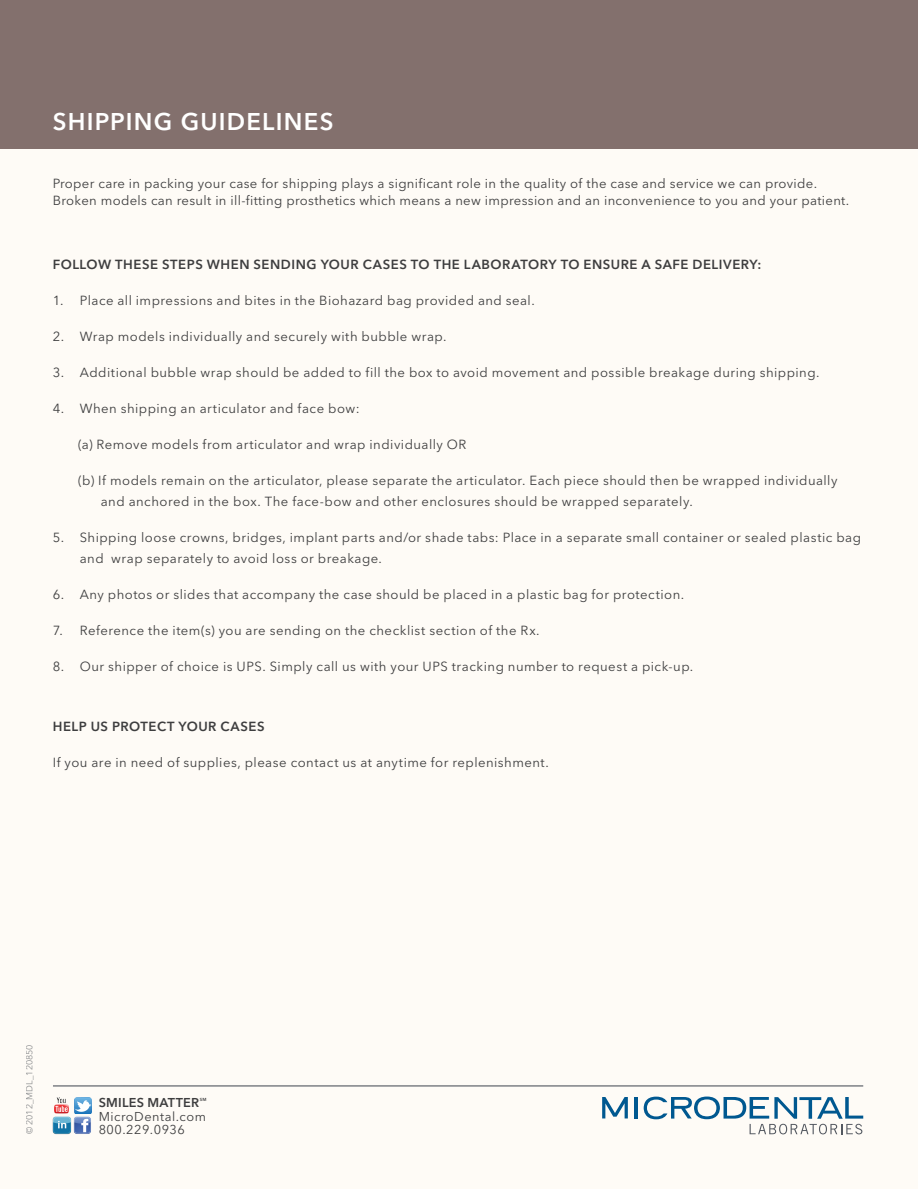
<style>
.page{position:relative;width:918px;height:1189px;background:#fefbf6}
.page>*{position:absolute;margin:0;border:0;box-sizing:border-box;transform-origin:0 0}
.t1{font:600 24px "Avenir Next LT Pro";letter-spacing:.05em;color:#fff}
.t2{font:13.2px/21px "Avenir Next LT Pro";letter-spacing:.035em;color:#3e3e3f}
.t3{font:600 13.2px "Avenir Next LT Pro";letter-spacing:.035em;color:#3e3e3f}
.t4{font:12.75px/13.6px "Avenir Next LT Pro";letter-spacing:.04em;color:#3e3e3f}
.t5{font:600 12.75px "Avenir Next LT Pro";letter-spacing:.02em;color:#3e3e3f}
.t6{font:9px "Avenir Next LT Pro";color:#808285}
.t7{font:600 4.35px "Avenir Next LT Pro";color:#3e3e3f}
</style>
<div class="page">
<img style="left:74px;top:1116px;width:17px;height:18px">
<img style="left:74px;top:1097px;width:17px;height:17px">
<img style="left:55px;top:1097px;width:14px;height:17px">
<img style="left:53px;top:1116px;width:18px;height:19px">
<hr style="left:53px;top:1085px;width:810px;height:1px;background:#535860">
<hr style="left:634px;top:1097px;width:4px;height:21px;background:#005890">
<svg style="left:602px;top:1097px;width:26px;height:21px"></svg>
<svg style="left:643px;top:1096px;width:220px;height:38px"></svg>
<div style="left:0;top:0;width:918px;height:149px;background:#83706d"></div>
<h1 class="t1" style="left:53px;top:107px;width:282px">SHIPPING GUIDELINES</h1>
<p class="t2" style="left:53px;top:175px;width:798px;line-height:16.5px">Proper care in packing your case for shipping plays a significant role in the quality of the case and service we can provide.<br>Broken models can result in ill-fitting prosthetics which means a new impression and an inconvenience to you and your patient.</p>
<p class="t3" style="left:53px;top:257px;width:18px">FOLLO</p>
<p class="t3" style="left:98px;top:257px;width:27px">W THESE</p>
<p class="t3" style="left:162px;top:257px;width:9px">STEPS</p>
<p class="t3" style="left:207px;top:257px;width:24px">WHEN</p>
<p class="t3" style="left:253px;top:257px;width:10px">SENDING</p>
<p class="t3" style="left:321px;top:257px;width:19px">YOUR</p>
<p class="t3" style="left:363px;top:257px;width:10px">CASES</p>
<p class="t3" style="left:411px;top:257px;width:33px">TO THE</p>
<p class="t3" style="left:464px;top:257px;width:38px">LABORATOR</p>
<p class="t3" style="left:548px;top:257px;width:45px">Y TO ENSURE</p>
<p class="t3" style="left:641px;top:257px;width:23px">A SAFE</p>
<p class="t3" style="left:692px;top:257px;width:8px">DELI</p>
<p class="t3" style="left:723px;top:257px;width:40px">VERY:</p>
<p class="t2" style="left:53px;top:290px;width:483px">1. Place all impressions and bites in the Biohazard bag provided and seal.</p>
<p class="t2" style="left:53px;top:326px;width:395px">2. Wrap models individually and securely with bubble wrap.</p>
<p class="t2" style="left:53px;top:362px;width:768px">3. Additional bubble wrap should be added to fill the box to avoid movement and possible breakage during shipping.</p>
<p class="t2" style="left:53px;top:398px;width:308px">4. When shipping an articulator and face bow:</p>
<p class="t2" style="left:78px;top:434px;width:390px">(a) Remove models from articulator and wrap individually OR</p>
<p class="t2" style="left:101px;top:470px;width:738px;text-indent:-23px">(b) If models remain on the articulator, please separate the articulator. Each piece should then be wrapped individually and anchored in the box. The face-bow and other enclosures should be wrapped separately.</p>
<p class="t2" style="left:80px;top:527px;width:782px;text-indent:-27px">5. Shipping loose crowns, bridges, implant parts and/or shade tabs: Place in a separate small container or sealed plastic bag and wrap separately to avoid loss or breakage.</p>
<p class="t2" style="left:53px;top:584px;width:633px">6. Any photos or slides that accompany the case should be placed in a plastic bag for protection.</p>
<p class="t2" style="left:53px;top:620px;width:488px">7. Reference the item(s) you are sending on the checklist section of the Rx.</p>
<p class="t2" style="left:53px;top:656px;width:642px">8. Our shipper of choice is UPS. Simply call us with your UPS tracking number to request a pick-up.</p>
<p class="t3" style="left:53px;top:719px;width:19px">HELP</p>
<p class="t3" style="left:91px;top:719px;width:32px">US PROTECT</p>
<p class="t3" style="left:178px;top:719px;width:19px">YOUR</p>
<p class="t3" style="left:220px;top:719px;width:10px">CASES</p>
<p class="t2" style="left:53px;top:752px;width:497px">If you are in need of supplies, please contact us at anytime for replenishment.</p>
<p class="t6" style="left:24px;top:1134px;width:92px;rotate:-90deg">© 2012_MDL_120850</p>
<p class="t5" style="left:99px;top:1095px;width:102px">SMILES MATTER</p>
<p class="t4" style="left:99px;top:1109px;width:109px">MicroDental.com<br>800.229.0936</p>
<p class="t7" style="left:200px;top:1097px;width:8px">SM</p>
</div>
